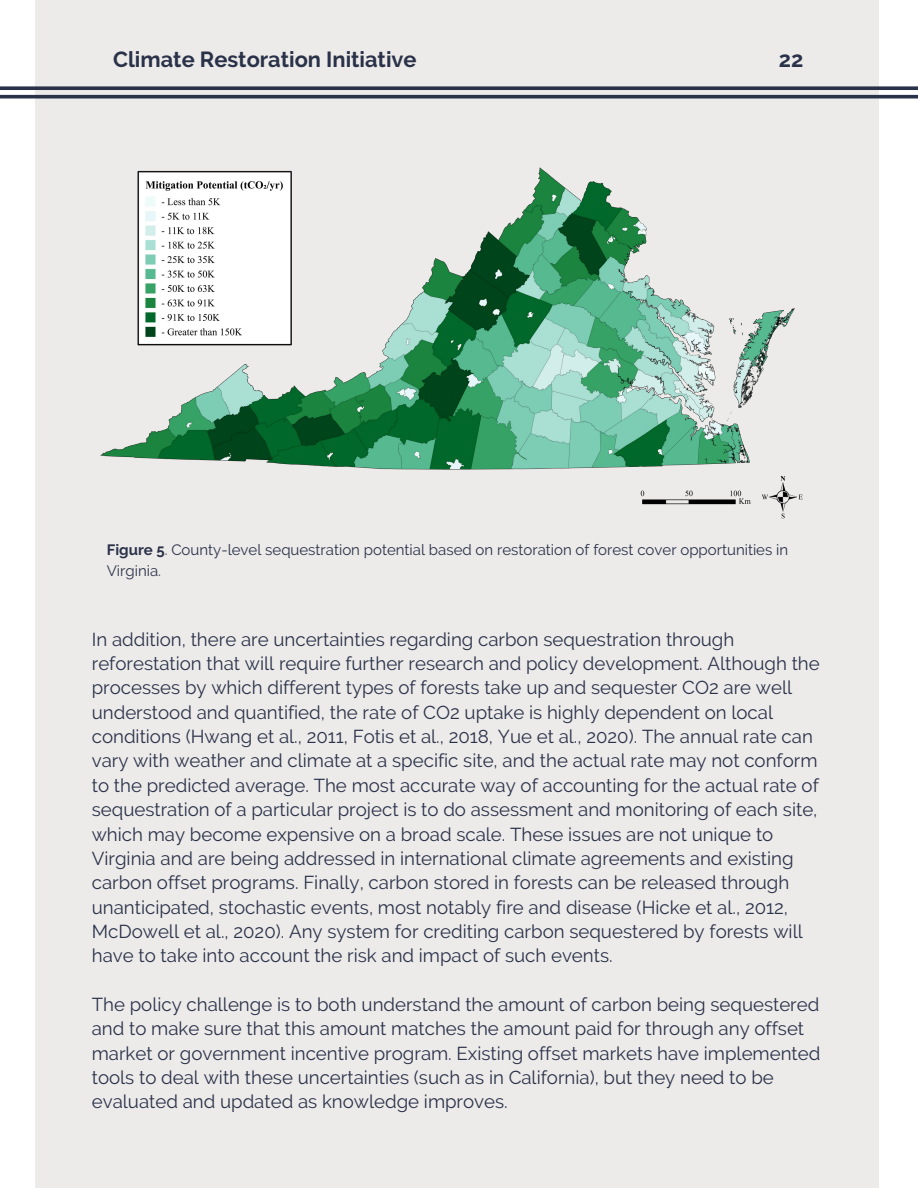
<style>
.page{position:relative;width:918px;height:1188px;background:#fff}
.page>*{position:absolute;margin:0;border:0;box-sizing:border-box;transform-origin:0 0}
.t1{font:700 21.75px "Raleway";color:#2a324a}
.t2{font:18.6px/24.3px "Raleway";color:#2a324a}
.t3{font:15px/20.2px "Raleway";color:#2a324a}
.s1{font-weight:700}
</style>
<div class="page">
<div style="left:35px;top:0;width:844px;height:1188px;background:#edebe9"></div>
<svg style="left:0;top:86px;width:918px;height:13px"></svg>
<img style="left:100px;top:167px;width:703px;height:352px">
<p class="t1" style="left:113px;top:46px;width:305px">Climate Restoration Initiative</p>
<p class="t1" style="left:779px;top:46px;width:26px">22</p>
<p class="t3" style="left:107px;top:540px;width:683px"><span class="s1">Figure 5</span>. County-level sequestration potential based on restoration of forest cover opportunities in<br>Virginia.</p>
<p class="t2" style="left:92px;top:627px;width:730px">In addition, there are uncertainties regarding carbon sequestration through reforestation that will require further research and policy development. Although the processes by which different types of forests take up and sequester CO2 are well understood and quantified, the rate of CO2 uptake is highly dependent on local conditions (Hwang et al., 2011, Fotis et al., 2018, Yue et al., 2020). The annual rate can vary with weather and climate at a specific site, and the actual rate may not conform to the predicted average. The most accurate way of accounting for the actual rate of sequestration of a particular project is to do assessment and monitoring of each site, which may become expensive on a broad scale. These issues are not unique to Virginia and are being addressed in international climate agreements and existing carbon offset programs. Finally, carbon stored in forests can be released through unanticipated, stochastic events, most notably fire and disease (Hicke et al., 2012, McDowell et al., 2020). Any system for crediting carbon sequestered by forests will have to take into account the risk and impact of such events.</p>
<p class="t2" style="left:92px;top:992px;width:730px">The policy challenge is to both understand the amount of carbon being sequestered and to make sure that this amount matches the amount paid for through any offset market or government incentive program. Existing offset markets have implemented tools to deal with these uncertainties (such as in California), but they need to be evaluated and updated as knowledge improves.</p>
</div>
